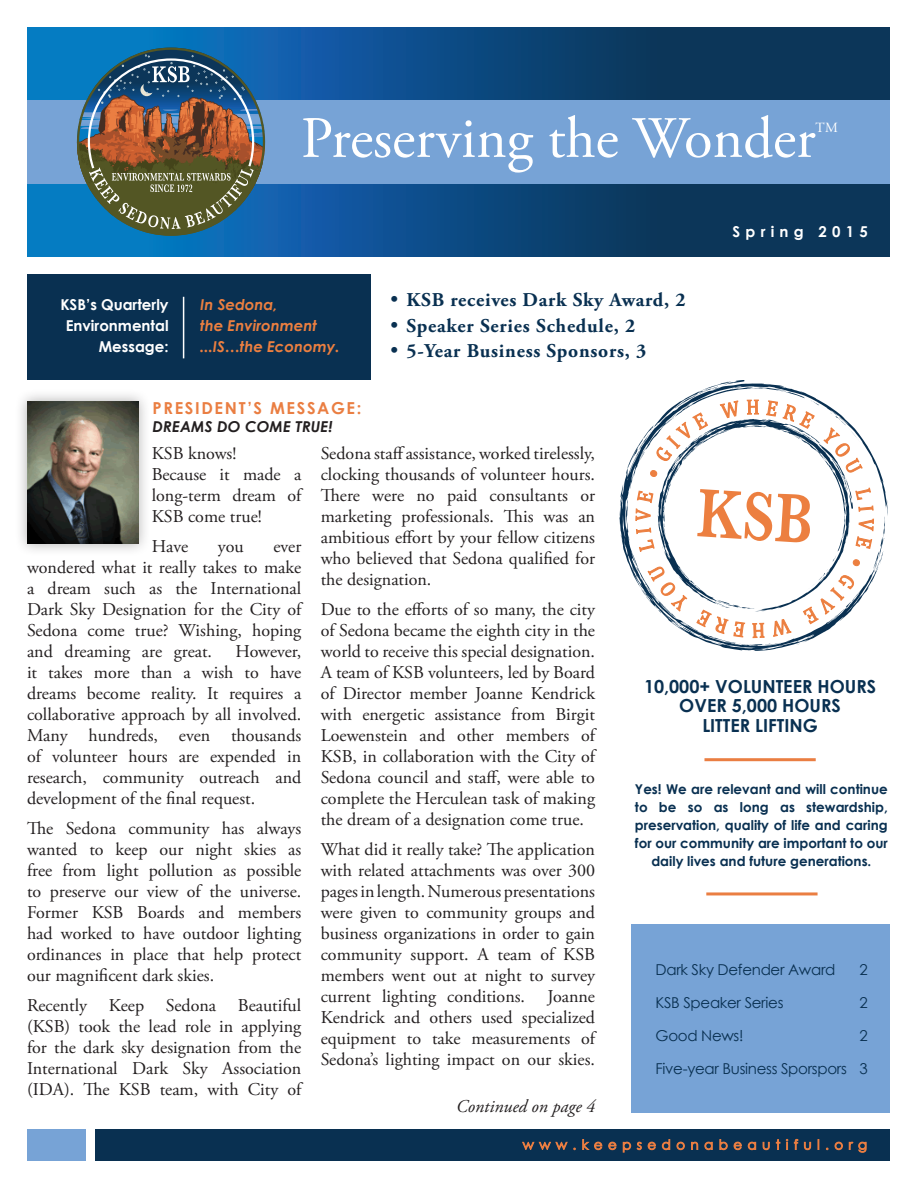
<style>
.page{position:relative;width:918px;height:1188px;background:#fff}
.page>*{position:absolute;margin:0;border:0;box-sizing:border-box;transform-origin:0 0}
.t1{font:58.5px "Adobe Garamond Pro";color:#fff}
.t2{font:700 19.5px "Adobe Garamond Pro";letter-spacing:.04em;color:#093051}
.Body{font:18px/21px "Adobe Garamond Pro";color:#231f20;text-align:justify}
.t3{font:700 18px "Century Gothic";color:#093051}
.Body-2{font:italic 18px "Adobe Garamond Pro";color:#231f20}
.t4{font:700 16.5px "Century Gothic";letter-spacing:.1em;color:#ea7e42}
.t5{font:15px "Century Gothic";letter-spacing:-.02em;color:#093051}
.t6{font:italic 700 15px "Century Gothic";color:#ec7f40}
.t7{font:700 15px/21px "Century Gothic";color:#fff;text-align:center}
.t8{font:italic 700 15px "Century Gothic";letter-spacing:.01em;color:#231f20}
.t9{font:700 15px "Century Gothic";letter-spacing:.35em;color:#fff}
.t10{font:13.95px "Adobe Garamond Pro";color:#fff}
.t11{font:700 13.5px/18px "Century Gothic";color:#093051;text-align:center}
.s1{font-family:"Century Gothic";font-weight:400}
</style>
<div class="page">
<div style="left:631px;top:924px;width:259px;height:188px;background:#77a3d6"></div>
<svg style="left:27px;top:27px;width:863px;height:229px"></svg>
<div style="left:95px;top:1130px;width:795px;height:31px;background:#093051"></div>
<div style="left:27px;top:274px;width:343px;height:106px;background:#093051"></div>
<div style="left:27px;top:100px;width:863px;height:83px;background:#77a3d6"></div>
<svg style="left:77px;top:48px;width:188px;height:188px"></svg>
<div style="left:27px;top:1130px;width:59px;height:31px;background:#77a3d6"></div>
<hr style="left:183px;top:297px;width:1px;height:61px;background:#fff">
<svg style="left:620px;top:470px;width:7px;height:90px"></svg>
<svg style="left:627px;top:380px;width:261px;height:271px"></svg>
<hr style="left:706px;top:892px;width:112px;height:3px;background:#ea7e42">
<hr style="left:704px;top:758px;width:112px;height:3px;background:#ea7e42">
<svg style="left:522px;top:1138px;width:345px;height:15px"></svg>
<div style="left:15px;top:389px;width:136px;height:168px;background:#231f20;opacity:.35"></div>
<img style="left:27px;top:401px;width:111px;height:143px">
<p class="t1" style="left:301px;top:103px;width:516px">Preserving the Wonder</p>
<p class="t10" style="left:816px;top:120px;width:24px">TM</p>
<p class="t7" style="left:60px;top:294px;width:110px">KSB’s Quarterly<br>Environmental</p>
<p class="t7" style="left:99px;top:336px;width:71px">Message:</p>
<p class="t6" style="left:200px;top:293px;width:79px">In Sedona,</p>
<p class="t6" style="left:200px;top:314px;width:118px">the Environment</p>
<p class="t6" style="left:200px;top:335px;width:141px">...IS…the Economy.</p>
<p class="t4" style="left:153px;top:395px;width:210px">PRESIDENT’S MESSAGE:</p>
<p class="t8" style="left:153px;top:415px;width:182px">DREAMS DO COME TRUE!</p>
<p class="t2" style="left:389px;top:288px;width:299px"><span class="s1">•</span> KSB receives Dark Sky Award, 2</p>
<p class="t2" style="left:389px;top:314px;width:248px"><span class="s1">•</span> Speaker Series Schedule, 2</p>
<p class="t2" style="left:389px;top:339px;width:259px"><span class="s1">•</span> 5-Year Business Sponsors, 3</p>
<p class="t9" style="left:732px;top:220px;width:137px">Spring 2015</p>
<p class="Body" style="left:152px;top:444px;width:86px">KSB knows!</p>
<p class="Body" style="left:152px;top:465px;width:151px">Because it made a long-term dream of KSB come true!</p>
<p class="Body" style="left:152px;top:537px;width:38px">Have</p>
<p class="Body" style="left:218px;top:537px;width:27px">you</p>
<p class="Body" style="left:27px;top:537px;width:276px;text-indent:246px">ever wondered what it really takes to make a dream such as the International Dark Sky Designation for the City of Sedona come true? Wishing, hoping and dreaming are great.</p>
<p class="Body" style="left:27px;top:642px;width:276px;text-indent:209px">However, it takes more than a wish to have dreams become reality. It requires a collaborative approach by all involved.<br>Many hundreds, even thousands of volunteer hours are expended in research, community outreach and development of the final request.</p>
<p class="Body" style="left:27px;top:819px;width:276px">The Sedona community has always wanted to keep our night skies as free from light pollution as possible to preserve our view of the universe.<br>Former KSB Boards and members had worked to have outdoor lighting ordinances in place that help protect our magnificent dark skies.</p>
<p class="Body" style="left:27px;top:996px;width:276px">Recently Keep Sedona Beautiful (KSB) took the lead role in applying for the dark sky designation from the International Dark Sky Association (IDA). The KSB team, with City of</p>
<p class="Body" style="left:321px;top:444px;width:276px">Sedona staff assistance, worked tirelessly, clocking thousands of volunteer hours.<br>There were no paid consultants or marketing professionals. This was an ambitious effort by your fellow citizens who believed that Sedona qualified for the designation.</p>
<p class="Body" style="left:321px;top:600px;width:276px">Due to the efforts of so many, the city of Sedona became the eighth city in the world to receive this special designation.<br>A team of KSB volunteers, led by Board of Director member Joanne Kendrick with energetic assistance from Birgit Loewenstein and other members of KSB, in collaboration with the City of Sedona council and staff, were able to complete the Herculean task of making the dream of a designation come true.</p>
<p class="Body" style="left:321px;top:840px;width:276px">What did it really take? The application with related attachments was over 300 pages in length. Numerous presentations were given to community groups and business organizations in order to gain community support. A team of KSB members went out at night to survey current lighting conditions. Joanne Kendrick and others used specialized equipment to take measurements of Sedona’s lighting impact on our skies.</p>
<p class="Body-2" style="left:456px;top:1095px;width:140px">Continued on page 4</p>
<p class="t3" style="left:644px;top:672px;width:234px">10,000+ VOLUNTEER HOURS</p>
<p class="t3" style="left:679px;top:692px;width:163px">OVER 5,000 HOURS</p>
<p class="t3" style="left:702px;top:711px;width:117px">LITTER LIFTING</p>
<p class="t11" style="left:635px;top:780px;width:254px">Yes! We are relevant and will continue to be so as long as stewardship, preservation, quality of life and caring for our community are important to our daily lives and future generations.</p>
<p class="t5" style="left:656px;top:959px;width:182px">Dark Sky Defender Award</p>
<p class="t5" style="left:656px;top:992px;width:129px">KSB Speaker Series</p>
<p class="t5" style="left:656px;top:1025px;width:90px">Good News!</p>
<p class="t5" style="left:656px;top:1058px;width:193px">Five-year Business Sporspors</p>
<p class="t5" style="left:859px;top:959px;width:10px">2</p>
<p class="t5" style="left:859px;top:992px;width:10px">2</p>
<p class="t5" style="left:859px;top:1025px;width:10px">2</p>
<p class="t5" style="left:859px;top:1058px;width:10px">3</p>
</div>
